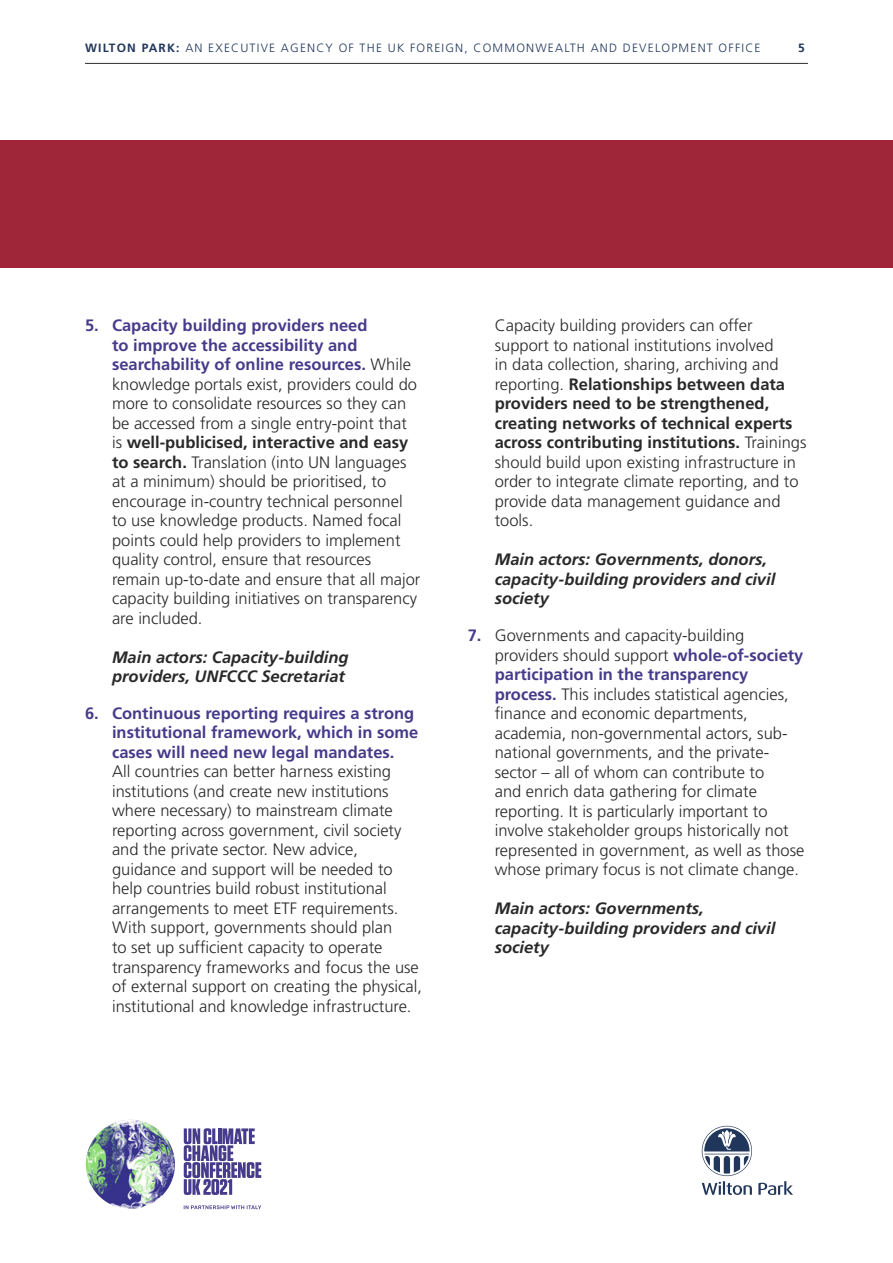
<style>
.page{position:relative;width:893px;height:1263px;background:#fff}
.page>*{position:absolute;margin:0;border:0;box-sizing:border-box;transform-origin:0 0}
.t1{font:300 16.5px/19.5px "Frutiger";color:#292929}
.t2{font:italic 700 16.5px/19.5px "Frutiger";color:#292929}
.t3{font:700 16.5px/19.5px "Frutiger";color:#463b8a}
.t4{font:300 12px "Frutiger";letter-spacing:.1em;color:#21365b}
.t5{font:700 12px "Frutiger";color:#21365b}
.s1{font-weight:700}
.s2{font-weight:700;color:#463b8a}
</style>
<div class="page">
<hr style="left:85px;top:63px;width:723px;height:1px;background:#2e2f31">
<div style="left:0;top:140px;width:893px;height:128px;background:#9f2639"></div>
<svg style="left:702px;top:1126px;width:91px;height:69px"></svg>
<svg style="left:184px;top:1205px;width:77px;height:4px"></svg>
<svg style="left:184px;top:1128px;width:77px;height:67px"></svg>
<img style="left:86px;top:1120px;width:89px;height:89px;border-radius:45px">
<p class="t4" style="left:85px;top:41px;width:677px"><span class="s1">WILTON PARK:</span> AN EXECUTIVE AGENCY OF THE UK FOREIGN, COMMONWEALTH AND DEVELOPMENT OFFICE</p>
<p class="t5" style="left:798px;top:40px;width:8px">5</p>
<p class="t1" style="left:112px;top:316px;width:310px;text-indent:-27px"><span class="s2">5. Capacity building providers need<br>to improve the accessibility and searchability of online resources.</span> While knowledge portals exist, providers could do more to consolidate resources so they can be accessed from a single entry-point that is <span class="s1">well-publicised, interactive and easy to search.</span> Translation (into UN languages at a minimum) should be prioritised, to encourage in-country technical personnel to use knowledge products. Named focal points could help providers to implement quality control, ensure that resources remain up-to-date and ensure that all major capacity building initiatives on transparency are included.</p>
<p class="t2" style="left:112px;top:647px;width:238px">Main actors: Capacity-building providers, UNFCCC Secretariat</p>
<p class="t3" style="left:112px;top:703px;width:308px;text-indent:-27px">6. Continuous reporting requires a strong institutional framework, which in some cases will need new legal mandates.</p>
<p class="t1" style="left:112px;top:762px;width:311px">All countries can better harness existing institutions (and create new institutions where necessary) to mainstream climate reporting across government, civil society and the private sector. New advice, guidance and support will be needed to help countries build robust institutional arrangements to meet ETF requirements.<br>With support, governments should plan<br>to set up sufficient capacity to operate transparency frameworks and focus the use of external support on creating the physical, institutional and knowledge infrastructure.</p>
<p class="t1" style="left:495px;top:316px;width:313px">Capacity building providers can offer support to national institutions involved<br>in data collection, sharing, archiving and reporting. <span class="s1">Relationships between data providers need to be strengthened, creating networks of technical experts across contributing institutions.</span> Trainings should build upon existing infrastructure in order to integrate climate reporting, and to provide data management guidance and tools.</p>
<p class="t2" style="left:495px;top:550px;width:282px">Main actors: Governments, donors, capacity-building providers and civil society</p>
<p class="t1" style="left:495px;top:626px;width:311px;text-indent:-27px"><span class="s2">7.</span> Governments and capacity-building providers should support <span class="s2">whole-of-society participation in the transparency process.</span> This includes statistical agencies, finance and economic departments, academia, non-governmental actors, sub&shy;national governments, and the private&shy;sector – all of whom can contribute to<br>and enrich data gathering for climate reporting. It is particularly important to involve stakeholder groups historically not represented in government, as well as those whose primary focus is not climate change.</p>
<p class="t2" style="left:495px;top:899px;width:282px">Main actors: Governments, capacity-building providers and civil society</p>
</div>
